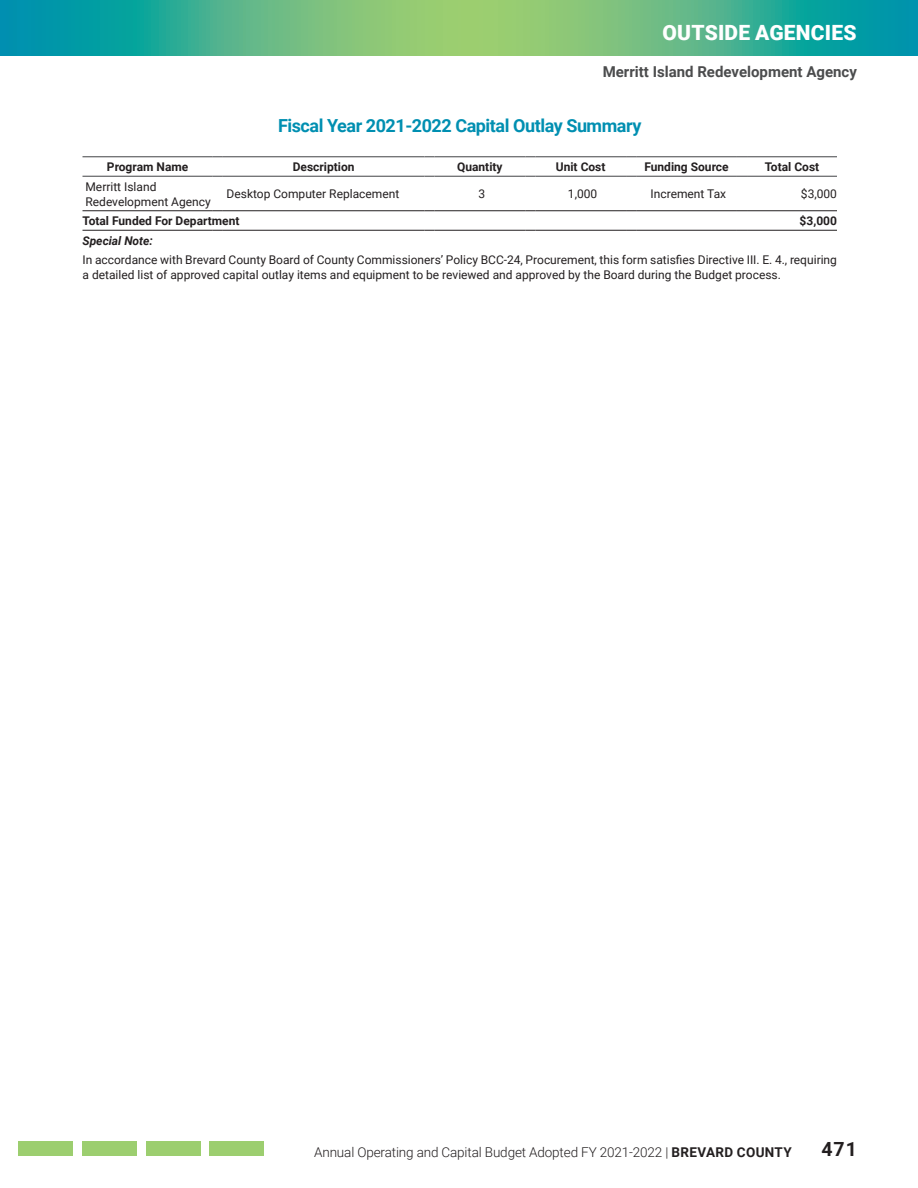
<style>
.page{position:relative;width:918px;height:1188px;background:#fff}
.page>*{position:absolute;margin:0;border:0;box-sizing:border-box;transform-origin:0 0}
.t1{font:900 21px "Roboto";letter-spacing:.01em;color:#fff}
.t2{font:700 19.5px "Roboto";color:#231f20}
.t3{font:700 18px "Roboto";letter-spacing:-.025em;color:#008fb1}
.t4{font:700 15px "Roboto";color:#4b4c4d}
.t5{font:300 13.5px "Roboto";letter-spacing:-.01em;color:#231f20}
.Table_Text_Justify{font:12px/15px "Roboto";color:#231f20}
.Table_Numbers_Center{font:700 12px "Roboto";color:#231f20}
.Table_Text{font:12px/15px "Roboto";color:#231f20}
.Table_Text-2{font:700 12px "Roboto";color:#231f20}
.Table_Numbers_Center-2{font:12px "Roboto";color:#231f20}
.Table_Text-3{font:italic 700 12px "Roboto";color:#231f20}
.Table_Numbers_Right{font:12px "Roboto";color:#231f20}
.Table_Numbers_Right-2{font:700 12px "Roboto";color:#231f20}
.s1{font-weight:700}
</style>
<div class="page">
<div style="left:210px;top:1142px;width:54px;height:14px;background:#9cce6f"></div>
<div style="left:146px;top:1142px;width:54px;height:14px;background:#9cce6f"></div>
<div style="left:82px;top:1142px;width:55px;height:14px;background:#9cce6f"></div>
<div style="left:18px;top:1142px;width:55px;height:14px;background:#9cce6f"></div>
<svg style="left:0;top:0;width:918px;height:56px;background:#4eb38c"></svg>
<hr style="left:82px;top:156px;width:131px;height:1px;background:#57585a">
<hr style="left:223px;top:156px;width:201px;height:1px;background:#57585a">
<hr style="left:435px;top:156px;width:90px;height:1px;background:#57585a">
<hr style="left:535px;top:156px;width:91px;height:1px;background:#57585a">
<hr style="left:636px;top:156px;width:101px;height:1px;background:#57585a">
<hr style="left:747px;top:156px;width:90px;height:1px;background:#57585a">
<hr style="left:82px;top:176px;width:131px;height:1px;background:#57585a">
<hr style="left:223px;top:176px;width:201px;height:1px;background:#57585a">
<hr style="left:435px;top:176px;width:90px;height:1px;background:#57585a">
<hr style="left:535px;top:176px;width:91px;height:1px;background:#57585a">
<hr style="left:636px;top:176px;width:101px;height:1px;background:#57585a">
<hr style="left:747px;top:176px;width:90px;height:1px;background:#57585a">
<hr style="left:82px;top:210px;width:131px;height:1px;background:#231f20">
<hr style="left:223px;top:210px;width:201px;height:1px;background:#231f20">
<hr style="left:435px;top:210px;width:90px;height:1px;background:#231f20">
<hr style="left:535px;top:210px;width:91px;height:1px;background:#231f20">
<hr style="left:636px;top:210px;width:101px;height:1px;background:#231f20">
<hr style="left:747px;top:210px;width:90px;height:1px;background:#231f20">
<hr style="left:82px;top:230px;width:131px;height:1px;background:#231f20">
<hr style="left:223px;top:230px;width:201px;height:1px;background:#231f20">
<hr style="left:435px;top:230px;width:90px;height:1px;background:#231f20">
<hr style="left:535px;top:230px;width:91px;height:1px;background:#231f20">
<hr style="left:636px;top:230px;width:101px;height:1px;background:#231f20">
<hr style="left:747px;top:230px;width:90px;height:1px;background:#231f20">
<h1 class="t1" style="left:663px;top:18px;width:135px">OUTSI DE AGENCIES</h1>
<p class="t4" style="left:603px;top:61px;width:256px">Merritt Island Redevelopment Agency</p>
<p class="t3" style="left:278px;top:113px;width:365px">Fiscal Year 2021-2022 Capital Outlay Summary</p>
<p class="Table_Numbers_Center" style="left:107px;top:158px;width:83px">Program Name</p>
<p class="Table_Numbers_Center" style="left:293px;top:158px;width:63px">Description</p>
<p class="Table_Numbers_Center" style="left:457px;top:158px;width:47px">Quantity</p>
<p class="Table_Numbers_Center" style="left:556px;top:158px;width:51px">Unit Cost</p>
<p class="Table_Numbers_Center" style="left:644px;top:158px;width:86px">Funding Source</p>
<p class="Table_Numbers_Center" style="left:765px;top:158px;width:56px">Total Cost</p>
<p class="Table_Text" style="left:86px;top:178px;width:127px">Merritt Island<br>Redevelopment Agency</p>
<p class="Table_Text" style="left:227px;top:186px;width:174px">Desktop Computer Replacement</p>
<p class="Table_Numbers_Center-2" style="left:478px;top:185px;width:8px">3</p>
<p class="Table_Numbers_Center-2" style="left:568px;top:185px;width:31px">1,000</p>
<p class="Table_Numbers_Center-2" style="left:651px;top:185px;width:77px">Increment Tax</p>
<p class="Table_Numbers_Right" style="left:801px;top:185px;width:38px">$3,000</p>
<p class="Table_Text-2" style="left:82px;top:212px;width:158px">Total Funded For Department</p>
<p class="Table_Numbers_Right-2" style="left:800px;top:212px;width:39px">$3,000</p>
<p class="Table_Text-3" style="left:82px;top:232px;width:72px">Special Note:</p>
<p class="Table_Text_Justify" style="left:82px;top:252px;width:756px">In accordance with Brevard County Board of County Commissioners’ Policy BCC-24, Procurement, this form satisfies Directive III. E. 4., requiring a detailed list of approved capital outlay items and equipment to be reviewed and approved by the Board during the Budget process.</p>
<p class="t5" style="left:314px;top:1142px;width:479px">Annual Operating and Capital Budget Adopted FY 2021-2022 | <span class="s1">BREVARD COUNTY</span></p>
<h2 class="t2" style="left:821px;top:1136px;width:37px">471</h2>
</div>
